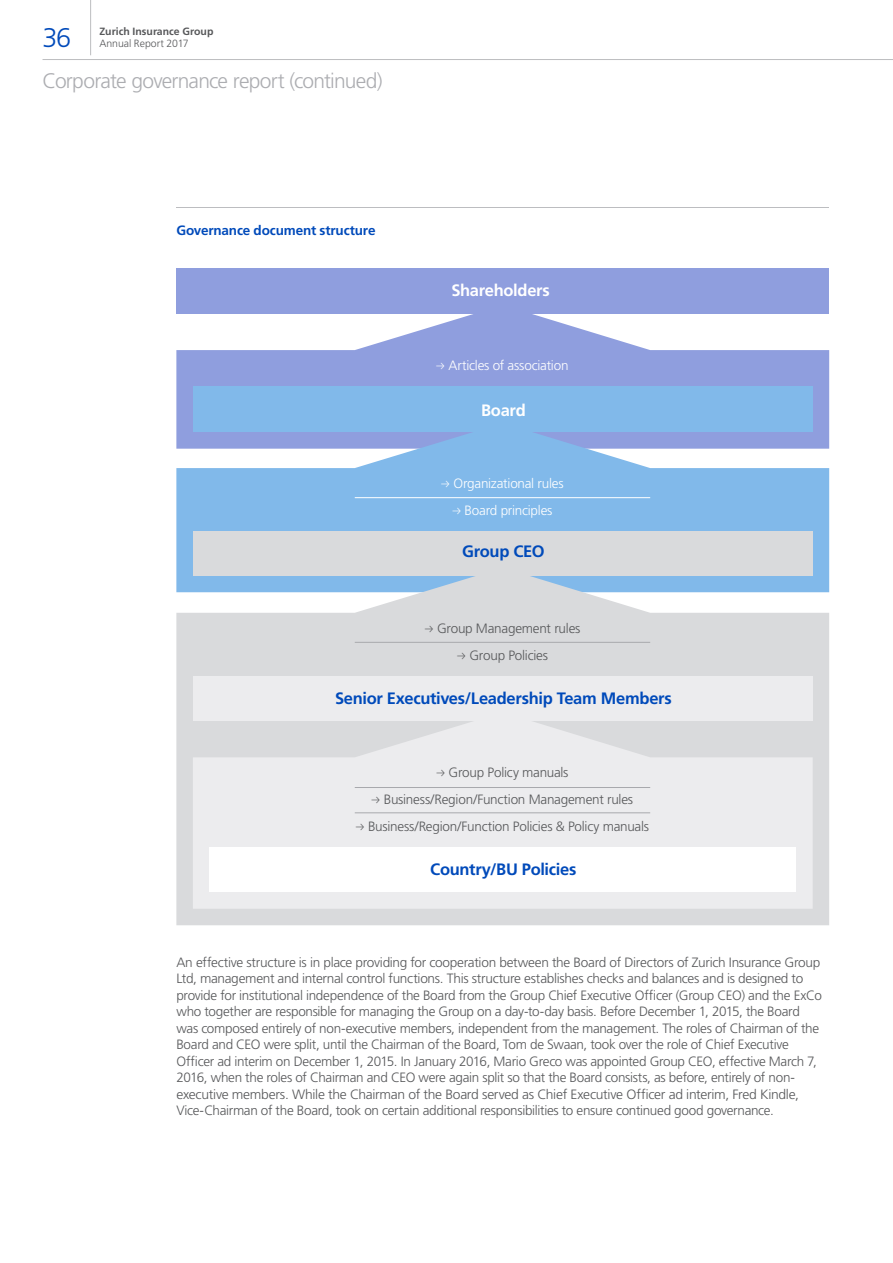
<style>
.page{position:relative;width:893px;height:1263px;background:#fff}
.page>*{position:absolute;margin:0;border:0;box-sizing:border-box;transform-origin:0 0}
.t1{font:300 27px "Frutiger LT Std";color:#004aba}
.t2{font:300 21px "Frutiger LT Std";letter-spacing:-.035em;color:#acadb1}
.t3{font:700 16.5px "Frutiger LT Std";letter-spacing:-.02em;color:#004aba}
.t4{font:700 16.5px "Frutiger LT Std";letter-spacing:-.02em;color:#fff}
.t5{font:300 13.5px/16.5px "Frutiger LT Std";letter-spacing:-.02em;color:#57585a;text-align:center}
.t6{font:300 13.5px/27px "Frutiger LT Std";letter-spacing:-.015em;color:#fff;text-align:center}
.t7{font:700 13.5px "Frutiger LT Std";letter-spacing:-.01em;color:#004aba}
.t8{font:700 10.5px "Frutiger LT Std";color:#57585a}
.t9{font:300 10.5px "Frutiger LT Std";letter-spacing:-.005em;color:#57585a}
</style>
<div class="page">
<hr style="left:43px;top:59px;width:850px;height:1px;background:#bcbdc0">
<hr style="left:90px;top:0;width:1px;height:55px;background:#bcbdc0">
<div style="left:176px;top:268px;width:653px;height:45px;background:#8f9ede"></div>
<svg style="left:176px;top:313px;width:653px;height:110px;fill:#8f9ede"></svg>
<div style="left:193px;top:386px;width:620px;height:45px;background:#81b9ea"></div>
<svg style="left:176px;top:423px;width:653px;height:145px;fill:#81b9ea"></svg>
<hr style="left:355px;top:497px;width:295px;height:1px;background:#fff">
<div style="left:193px;top:531px;width:620px;height:45px;background:#d9dadc"></div>
<hr style="left:176px;top:208px;width:653px;height:1px;background:#bcbdc0">
<svg style="left:176px;top:568px;width:653px;height:357px;fill:#d9dadc"></svg>
<hr style="left:355px;top:642px;width:295px;height:1px;background:#a8a9ad">
<div style="left:193px;top:676px;width:620px;height:45px;background:#ececee"></div>
<svg style="left:193px;top:721px;width:620px;height:188px;background:#e8e8ea"></svg>
<div style="left:209px;top:847px;width:587px;height:45px;background:#fff"></div>
<hr style="left:355px;top:787px;width:295px;height:1px;background:#a8a9ad">
<hr style="left:355px;top:812px;width:295px;height:1px;background:#a8a9ad">
<svg style="left:436px;top:363px;width:9px;height:6px"></svg>
<svg style="left:441px;top:481px;width:8px;height:6px"></svg>
<svg style="left:453px;top:508px;width:8px;height:6px"></svg>
<svg style="left:425px;top:625px;width:8px;height:7px"></svg>
<svg style="left:457px;top:652px;width:8px;height:7px"></svg>
<svg style="left:437px;top:770px;width:8px;height:6px"></svg>
<svg style="left:372px;top:797px;width:8px;height:6px"></svg>
<svg style="left:356px;top:824px;width:8px;height:6px"></svg>
<p class="t8" style="left:99px;top:25px;width:115px">Zurich Insurance Group</p>
<p class="t9" style="left:99px;top:37px;width:91px">Annual Report 2017</p>
<h1 class="t1" style="left:43px;top:22px;width:30px">36</h1>
<h2 class="t2" style="left:43px;top:69px;width:342px">Corporate governance report (continued)</h2>
<p class="t7" style="left:176px;top:222px;width:201px">Governance document structure</p>
<p class="t4" style="left:451px;top:281px;width:100px">Shareholders</p>
<p class="t6" style="left:449px;top:352px;width:122px">Articles of association</p>
<p class="t4" style="left:481px;top:400px;width:46px">Board</p>
<p class="t6" style="left:453px;top:470px;width:112px">Organizational rules<br>Board principles</p>
<p class="t3" style="left:462px;top:542px;width:84px">Group CEO</p>
<p class="t5" style="left:437px;top:615px;width:145px;line-height:27px">Group Management rules<br>Group Policies</p>
<p class="t3" style="left:335px;top:688px;width:338px">Senior Executives/Leadership Team Members</p>
<p class="t5" style="left:368px;top:759px;width:282px;line-height:27px">Group Policy manuals<br>Business/Region/Function Management rules<br>Business/Region/Function Policies &amp; Policy manuals</p>
<p class="t3" style="left:430px;top:859px;width:148px">Country/BU Policies</p>
<p class="t5" style="left:176px;top:954px;width:647px;text-align:left">An effective structure is in place providing for cooperation between the Board of Directors of Zurich Insurance Group Ltd, management and internal control functions. This structure establishes checks and balances and is designed to provide for institutional independence of the Board from the Group Chief Executive Officer (Group CEO) and the ExCo who together are responsible for managing the Group on a day-to-day basis. Before December 1, 2015, the Board was composed entirely of non-executive members, independent from the management. The roles of Chairman of the Board and CEO were split, until the Chairman of the Board, Tom de Swaan, took over the role of Chief Executive Officer ad interim on December 1, 2015. In January 2016, Mario Greco was appointed Group CEO, effective March 7, 2016, when the roles of Chairman and CEO were again split so that the Board consists, as before, entirely of non&shy;executive members. While the Chairman of the Board served as Chief Executive Officer ad interim, Fred Kindle, Vice-Chairman of the Board, took on certain additional responsibilities to ensure continued good governance.</p>
</div>
